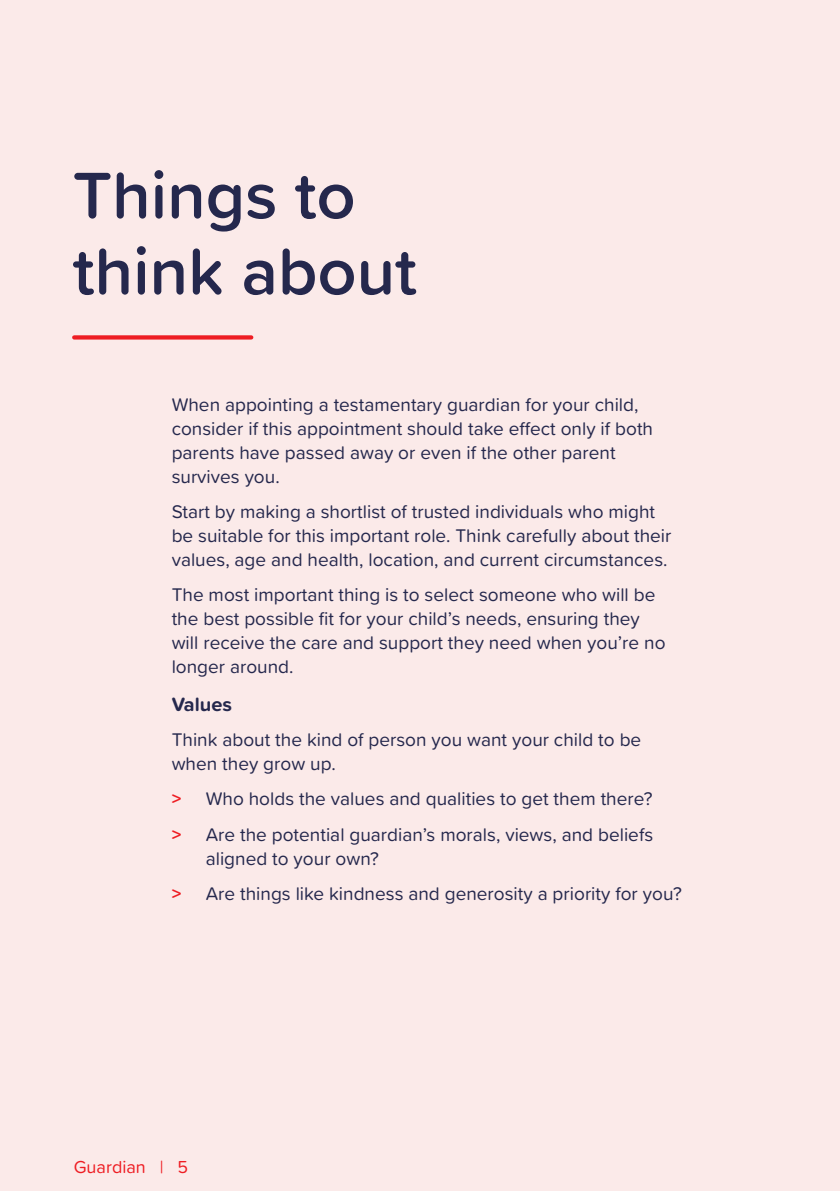
<style>
.page{position:relative;width:840px;height:1191px;background:#fff}
.page>*{position:absolute;margin:0;border:0;box-sizing:border-box;transform-origin:0 0}
.t1{font:600 68px/76px "Proxima Soft";color:#25284d}
.t2{font:700 20px "Proxima Soft";color:#25284d}
.t3{font:19px/24px "Proxima Soft";color:#25284d}
.PTAR_Body_9_13{font:18px "Proxima Soft";color:#ee1d23}
.s1{font-weight:700;color:#ee1d23}
</style>
<div class="page">
<div style="left:0;top:0;width:839px;height:1191px;background:#fbeae9"></div>
<svg style="left:74px;top:335px;width:177px;height:4px"></svg>
<p class="t1" style="left:73px;top:155px;width:345px">Things to think about</p>
<p class="t3" style="left:171px;top:391px;width:482px">When appointing a testamentary guardian for your child, consider if this appointment should take effect only if both parents have passed away or even if the other parent survives you.</p>
<p class="t3" style="left:171px;top:499px;width:501px">Start by making a shortlist of trusted individuals who might be suitable for this important role. Think carefully about their values, age and health, location, and current circumstances.</p>
<p class="t3" style="left:171px;top:582px;width:495px">The most important thing is to select someone who will be the best possible fit for your child’s needs, ensuring they will receive the care and support they need when you’re no longer around.</p>
<p class="t2" style="left:171px;top:689px;width:62px">Values</p>
<p class="t3" style="left:171px;top:727px;width:471px">Think about the kind of person you want your child to be when they grow up.</p>
<p class="t3" style="left:171px;top:786px;width:482px"><span class="s1">&gt;</span> Who holds the values and qualities to get them there?</p>
<p class="t3" style="left:206px;top:821px;width:448px;text-indent:-34px"><span class="s1">&gt;</span> Are the potential guardian’s morals, views, and beliefs aligned to your own?</p>
<p class="t3" style="left:171px;top:881px;width:511px"><span class="s1">&gt;</span> Are things like kindness and generosity a priority for you?</p>
<p class="PTAR_Body_9_13" style="left:74px;top:1153px;width:116px">Guardian | 5</p>
</div>
